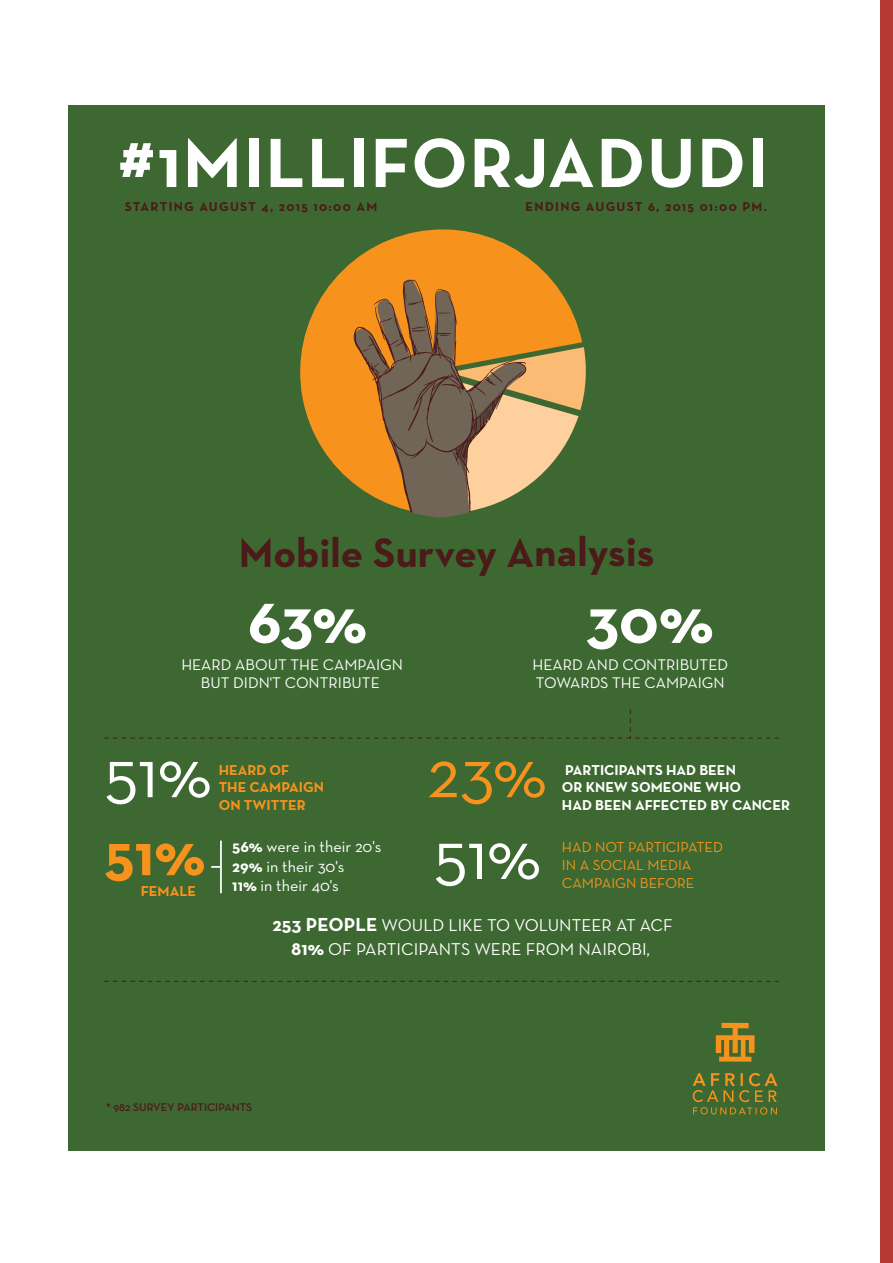
<style>
.page{position:relative;width:893px;height:1263px;background:#fff}
.page>*{position:absolute;margin:0;border:0;box-sizing:border-box;transform-origin:0 0}
.t1{font:700 70.8px "Neutra Text";letter-spacing:.025em;color:#fff}
.t2{font:69.9px "Neutra Text";color:#fff}
.t3{font:69.9px "Neutra Text";color:#f7931d}
.t4{font:700 64.2px "Neutra Text";color:#fff}
.t5{font:700 59.7px "Neutra Text";color:#f7931d}
.t6{font:700 41.85px "Neutra Text";letter-spacing:.005em;color:#4b1a19}
.t7{font:17.4px/23.5px "Neutra Text";color:#fff;text-align:center}
.t8{font:16.2px/19.5px "Neutra Text";color:#fff}
.t9{font:15.6px/18.8px "Neutra Text";color:#fff;text-align:center}
.t10{font:700 14.55px/17.5px "Neutra Text";color:#fff}
.t11{font:14.55px/17.5px "Neutra Text";color:#f7931d}
.t12{font:700 14.55px/17.5px "Neutra Text";color:#f7931d}
.t13{font:700 13.05px "Neutra Text";letter-spacing:.1em;color:#4b1a19}
.t14{font:600 11.25px "Neutra Text";color:#4b1a19}
.s1{font-weight:700}
.s2{font-weight:700;font-size:19.2px}
</style>
<div class="page">
<div style="left:68px;top:105px;width:756px;height:1045px;background:#3d6831"></div>
<svg style="left:300px;top:229px;width:246px;height:289px;fill:#f7931d"></svg>
<svg style="left:350px;top:274px;width:236px;height:243px;background:#af8546"></svg>
<svg style="left:693px;top:1073px;width:84px;height:42px"></svg>
<svg style="left:716px;top:1023px;width:39px;height:39px"></svg>
<hr style="left:220px;top:840px;width:2px;height:53px;background:#fff">
<svg style="left:211px;top:866px;width:9px;height:2px"></svg>
<svg style="left:104px;top:710px;width:675px;height:29px"></svg>
<svg style="left:104px;top:981px;width:675px;height:1px"></svg>
<div style="left:881px;top:0;width:12px;height:1263px;background:#b73934"></div>
<p class="t1" style="left:118px;top:119px;width:651px">#1MILLIFORJADUDI</p>
<p class="t13" style="left:125px;top:198px;width:254px">STARTING AUGUST 4, 2015 10:00 AM</p>
<p class="t13" style="left:525px;top:198px;width:243px">ENDING AUGUST 6, 2015 01:00 PM.</p>
<p class="t6" style="left:239px;top:526px;width:417px">Mobile Survey Analysis</p>
<p class="t4" style="left:248px;top:581px;width:121px">63%</p>
<p class="t9" style="left:181px;top:655px;width:223px">HEARD ABOUT THE CAMPAIGN<br>BUT DIDN'T CONTRIBUTE</p>
<p class="t4" style="left:586px;top:581px;width:129px">30%</p>
<p class="t9" style="left:533px;top:655px;width:197px;text-align:left">HEARD AND CONTRIBUTED<br>TOWARDS THE CAMPAIGN</p>
<p class="t2" style="left:104px;top:731px;width:109px">51%</p>
<p class="t12" style="left:219px;top:760px;width:107px">HEARD OF<br>THE CAMPAIGN<br>ON TWITTER</p>
<p class="t3" style="left:427px;top:731px;width:121px">23%</p>
<p class="t10" style="left:562px;top:760px;width:181px">PARTICIPANTS HAD BEEN<br>OR KNEW SOMEONE WHO</p>
<p class="t10" style="left:562px;top:795px;width:230px">HAD BEEN AFFECTED BY CANCER</p>
<p class="t5" style="left:104px;top:818px;width:103px">51%</p>
<p class="t12" style="left:141px;top:881px;width:57px">FEMALE</p>
<p class="t8" style="left:232px;top:837px;width:151px"><span class="s1">56%</span> were in their 20's<br><span class="s1">29%</span> in their 30's<br><span class="s1">11%</span> in their 40's</p>
<p class="t11" style="left:562px;top:838px;width:163px">HAD NOT PARTICIPATED<br>IN A SOCIAL MEDIA<br>CAMPAIGN BEFORE</p>
<p class="t7" style="left:273px;top:913px;width:402px"><span class="s2">253 PEOPLE</span> WOULD LIKE TO VOLUNTEER AT ACF<br><span class="s2">81%</span> OF PARTICIPANTS WERE FROM NAIROBI,</p>
<p class="t2" style="left:434px;top:813px;width:109px">51%</p>
<p class="t14" style="left:106px;top:1100px;width:148px">* 982 SURVEY PARTICIPANTS</p>
</div>
